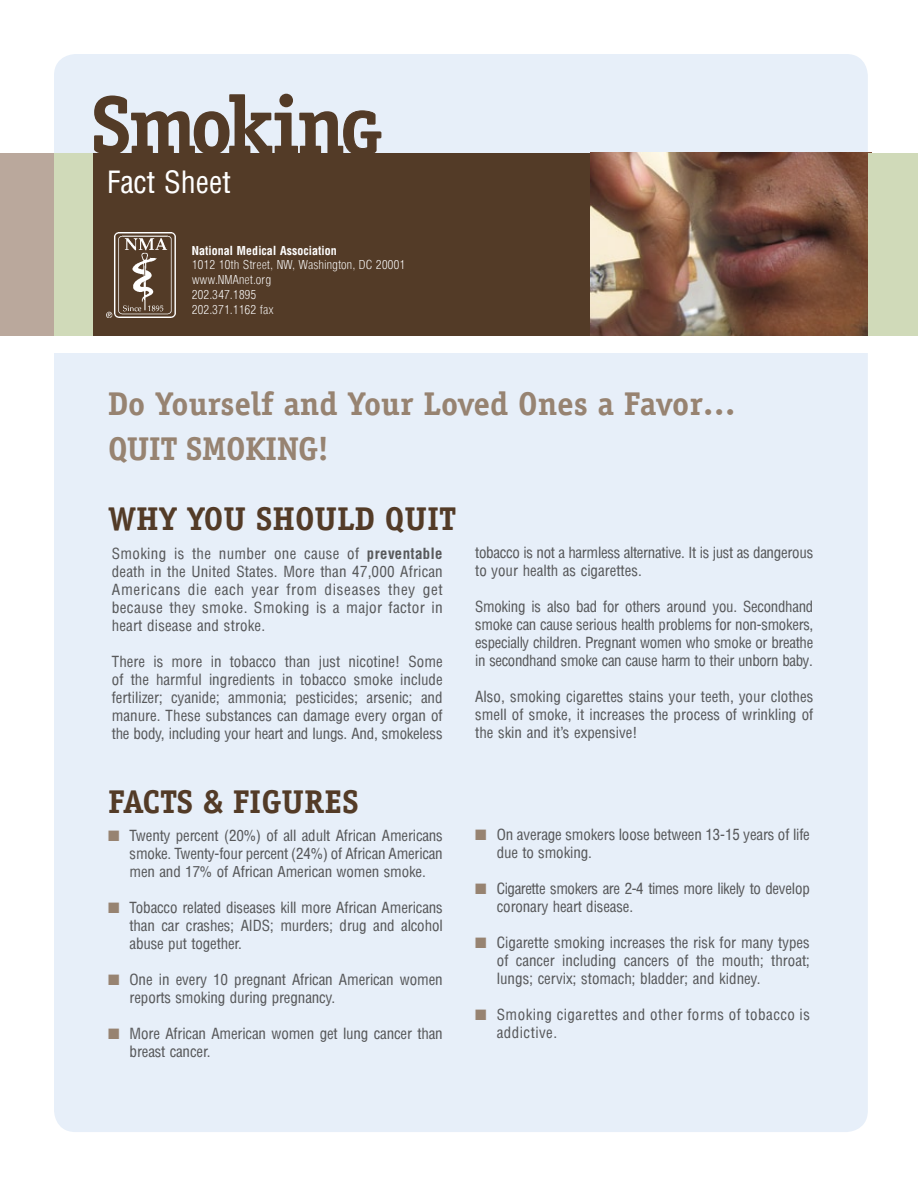
<style>
.page{position:relative;width:918px;height:1188px;background:#fff}
.page>*{position:absolute;margin:0;border:0;box-sizing:border-box;transform-origin:0 0}
.t1{font:700 82.5px "Officina Serif";color:#533b27}
.t2{font:700 33px/45px "Officina Serif";letter-spacing:-.02em;color:#978371}
.t3{font:700 33px "Officina Serif";color:#533b27}
.t4{font:30px "Arena Condensed";color:#fff}
.t5{font:15px/18px "Arena Condensed";letter-spacing:-.01em;color:#58595b;text-align:justify}
.t6{font:15px/18px "Arena Condensed";letter-spacing:-.03em;color:#58595b}
.t7{font:15px/18px "Arena Condensed";letter-spacing:.03em;color:#58595b}
.t8{font:14.7px "Arena Condensed";letter-spacing:-.01em;color:#58595b}
.t9{font:300 condensed 12px/15px "Arena";color:#fff}
.t10{font:700 12px "Arena Condensed";color:#fff}
.s1{font-size:61.65px}
.s2{font-weight:700}
.s3{color:#978371}
</style>
<div class="page">
<div style="left:54px;top:54px;width:814px;height:1078px;background:#e7eff9;border-radius:22px"></div>
<div style="left:0;top:153px;width:918px;height:184px;background:#533b27"></div>
<img style="left:590px;top:153px;width:278px;height:183px">
<div style="left:0;top:153px;width:55px;height:184px;background:#baa89c"></div>
<div style="left:868px;top:153px;width:50px;height:184px;background:#d0dab9"></div>
<svg style="left:343px;top:110px;width:39px;height:43px"></svg>
<img style="left:106px;top:233px;width:70px;height:84px">
<div style="left:54px;top:153px;width:38px;height:184px;background:#d0dab9"></div>
<div style="left:0;top:336px;width:918px;height:16px;background:#fff"></div>
<h1 class="t1" style="left:90px;top:74px;width:294px">Smokin<span class="s1">g</span></h1>
<h3 class="t4" style="left:107px;top:165px;width:125px">Fact Sheet</h3>
<p class="t10" style="left:192px;top:243px;width:147px">National Medical Association</p>
<p class="t9" style="left:192px;top:257px;width:215px">1012 10th Street, NW, Washington, DC 20001 www.NMAnet.org<br>202.347.1895<br>202.371.1162 fax</p>
<h2 class="t2" style="left:108px;top:381px;width:629px">Do Yourself and Your Loved Ones a Favor…<br>Quit smoking!</h2>
<h2 class="t3" style="left:108px;top:498px;width:350px">Why you should quit</h2>
<p class="t5" style="left:112px;top:544px;width:332px">Smoking is the number one cause of <span class="s2">preventable </span>death in the United States. More than 47,000 African Americans die each year from diseases they get because they smoke. Smoking is a major factor in heart disease and stroke.</p>
<p class="t5" style="left:112px;top:652px;width:332px">There is more in tobacco than just nicotine! Some of the harmful ingredients in tobacco smoke include fertilizer; cyanide; ammonia; pesticides; arsenic; and manure. These substances can damage every organ of the body, including your heart and lungs. And, smokeless</p>
<h2 class="t3" style="left:108px;top:781px;width:250px">FACTS &amp; Figures</h2>
<p class="t5" style="left:108px;top:827px;width:336px;text-align:right"><span class="s3">■</span> Twenty percent (20%) of all adult African Americans smoke. Twenty-four percent (24%) of African American</p>
<p class="t8" style="left:130px;top:863px;width:298px">men and 17% of African American women smoke.</p>
<p class="t5" style="left:130px;top:899px;width:315px;text-indent:-22px"><span class="s3">■</span> Tobacco related diseases kill more African Americans than car crashes; AIDS; murders; drug and alcohol abuse put together.</p>
<p class="t5" style="left:130px;top:971px;width:315px;text-indent:-22px"><span class="s3">■</span> One in every 10 pregnant African American women reports smoking during pregnancy.</p>
<p class="t5" style="left:130px;top:1025px;width:315px;text-indent:-22px"><span class="s3">■</span> More African American women get lung cancer than breast cancer.</p>
<p class="t5" style="left:475px;top:544px;width:340px">tobacco is not a harmless alternative. It is just as dangerous to your health as cigarettes.</p>
<p class="t5" style="left:475px;top:598px;width:340px">Smoking is also bad for others around you. Secondhand smoke can cause serious health problems for non-smokers, especially children. Pregnant women who smoke or breathe in secondhand smoke can cause harm to their unborn baby.</p>
<p class="t5" style="left:475px;top:688px;width:340px">Also, smoking cigarettes stains your teeth, your clothes smell of smoke, it increases the process of wrinkling of the skin and it’s expensive!</p>
<p class="t5" style="left:497px;top:826px;width:315px;text-indent:-22px"><span class="s3">■</span> On average smokers loose between 13-15 years of life due to smoking.</p>
<p class="t6" style="left:497px;top:880px;width:315px;text-indent:-22px"><span class="s3">■</span> Cigarette smokers are 2-4 times more likely to develop coronary heart disease.</p>
<p class="t5" style="left:497px;top:934px;width:315px;text-indent:-22px"><span class="s3">■</span> Cigarette smoking increases the risk for many types of cancer including cancers of the mouth; throat; lungs; cervix; stomach; bladder; and kidney.</p>
<p class="t7" style="left:497px;top:1006px;width:315px;text-indent:-22px"><span class="s3">■</span> Smoking cigarettes and other forms of tobacco is addictive.</p>
</div>
